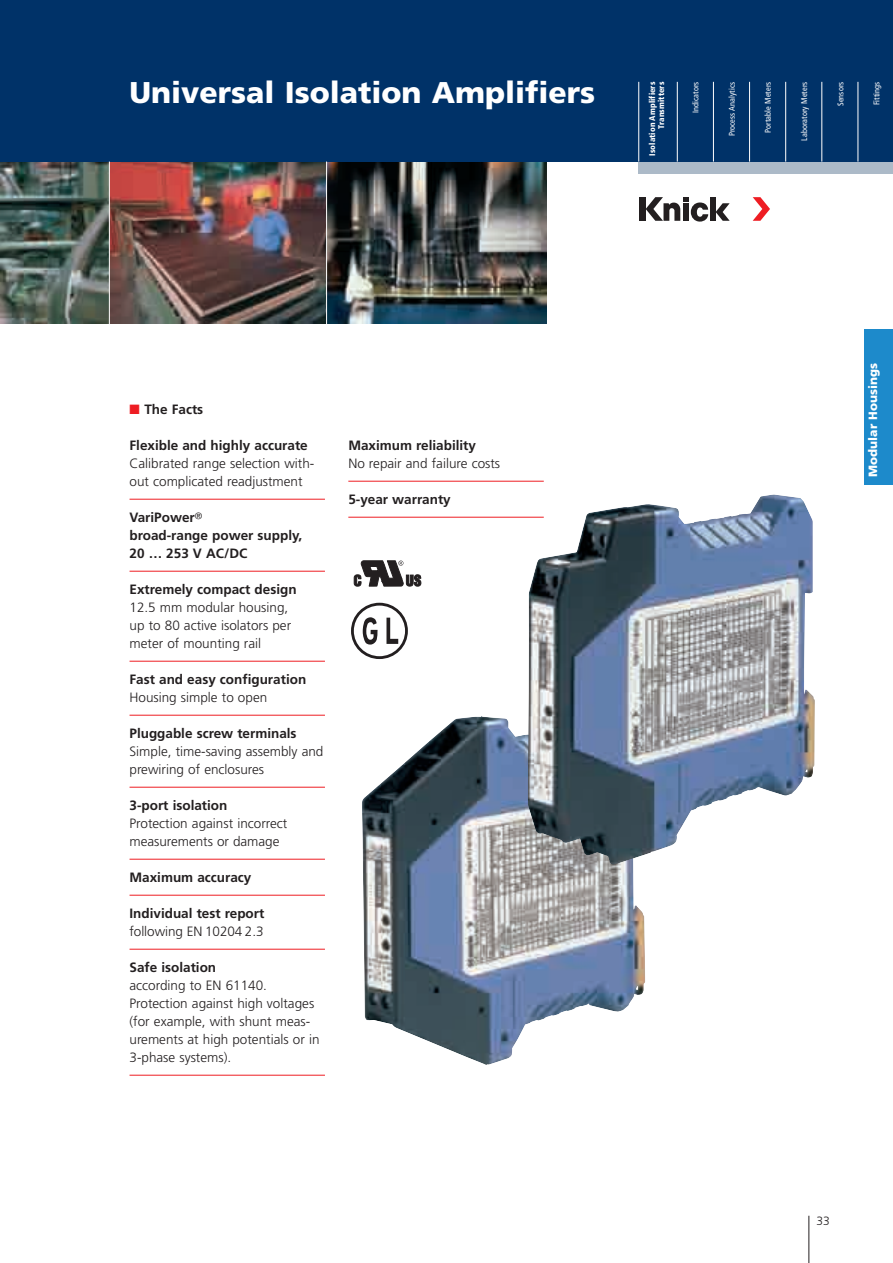
<style>
.page{position:relative;width:893px;height:1263px;background:#fff}
.page>*{position:absolute;margin:0;border:0;box-sizing:border-box;transform-origin:0 0}
.t1{font:900 30px "Frutiger";color:#fff}
.t2{font:300 13.5px/18px "Frutiger";color:#231f20}
.t3{font:700 13.5px/18px "Frutiger";color:#231f20}
.t4{font:900 12px "Frutiger";color:#fff}
.t5{font:300 12px "Frutiger";color:#231f20}
.t6{font:condensed 8.25px "Frutiger LT";letter-spacing:.01em;color:#fff}
.t7{font:900 condensed 8.25px/9px "Frutiger LT";letter-spacing:.01em;color:#fff;text-align:right}
.s1{color:#ee1d23}
.s2{font-family:"Frutiger Special";font-weight:400}
</style>
<div class="page">
<img style="left:0;top:162px;width:109px;height:161px">
<div style="left:638px;top:149px;width:254px;height:25px;background:#acbac8"></div>
<img style="left:327px;top:162px;width:219px;height:161px">
<img style="left:110px;top:162px;width:216px;height:161px">
<hr style="left:129px;top:499px;width:196px;height:1px;background:#ee1d23">
<hr style="left:129px;top:571px;width:196px;height:1px;background:#ee1d23">
<hr style="left:129px;top:661px;width:196px;height:1px;background:#ee1d23">
<hr style="left:129px;top:715px;width:196px;height:1px;background:#ee1d23">
<hr style="left:129px;top:787px;width:196px;height:1px;background:#ee1d23">
<hr style="left:129px;top:859px;width:196px;height:1px;background:#ee1d23">
<hr style="left:129px;top:895px;width:196px;height:1px;background:#ee1d23">
<hr style="left:129px;top:949px;width:196px;height:1px;background:#ee1d23">
<hr style="left:129px;top:1075px;width:196px;height:1px;background:#ee1d23">
<hr style="left:348px;top:481px;width:195px;height:1px;background:#ee1d23">
<hr style="left:348px;top:517px;width:195px;height:1px;background:#ee1d23">
<div style="left:0;top:0;width:892px;height:162px;background:#003268"></div>
<hr style="left:808px;top:1216px;width:1px;height:47px;background:#231f20">
<div style="left:639px;top:197px;width:6px;height:24px;background:#231f20"></div>
<div style="left:709px;top:197px;width:6px;height:24px;background:#231f20"></div>
<svg style="left:715px;top:203px;width:14px;height:18px"></svg>
<svg style="left:752px;top:197px;width:18px;height:24px"></svg>
<svg style="left:645px;top:197px;width:63px;height:25px"></svg>
<hr style="left:677px;top:82px;width:1px;height:80px;background:#fff">
<hr style="left:713px;top:82px;width:1px;height:80px;background:#fff">
<hr style="left:749px;top:82px;width:1px;height:80px;background:#fff">
<hr style="left:785px;top:82px;width:1px;height:80px;background:#fff">
<hr style="left:821px;top:82px;width:1px;height:80px;background:#fff">
<hr style="left:857px;top:82px;width:1px;height:80px;background:#fff">
<hr style="left:638px;top:82px;width:1px;height:80px;background:#fff">
<svg style="left:354px;top:561px;width:67px;height:25px"></svg>
<div style="left:351px;top:603px;width:57px;height:56px;border:3px solid #231f20;border-radius:50%"></div>
<svg style="left:363px;top:617px;width:14px;height:28px"></svg>
<svg style="left:386px;top:618px;width:12px;height:26px"></svg>
<img style="left:362px;top:716px;width:283px;height:349px">
<img style="left:527px;top:495px;width:287px;height:370px">
<div style="left:864px;top:329px;width:28px;height:156px;background:#1d8acb"></div>
<h1 class="t1" style="left:129px;top:81px;width:467px">Universal Isolation Amplifiers</h1>
<p class="t6" style="left:837px;top:106px;width:26px;rotate:-90deg">Sensors</p>
<p class="t6" style="left:873px;top:105px;width:25px;rotate:-90deg">Fittings</p>
<p class="t7" style="left:648px;top:156px;width:75px;rotate:-90deg">Isolation Amplifiers<br>Transmitters</p>
<p class="t6" style="left:692px;top:113px;width:33px;rotate:-90deg">Indicators</p>
<p class="t6" style="left:728px;top:136px;width:56px;rotate:-90deg">Process Analytics</p>
<p class="t6" style="left:765px;top:133px;width:52px;rotate:-90deg">Portable Meters</p>
<p class="t6" style="left:801px;top:141px;width:60px;rotate:-90deg">Laboratory Meters</p>
<p class="t3" style="left:129px;top:401px;width:75px"><span class="s1">■</span> The Facts</p>
<p class="t3" style="left:129px;top:437px;width:180px">Flexible and highly accurate</p>
<p class="t2" style="left:129px;top:455px;width:186px">Calibrated range selection with&shy;out complicated readjustment</p>
<p class="t3" style="left:129px;top:509px;width:174px">VariPower<span class="s2">®<br></span>broad-range power supply,<br>20 … 253 V AC/DC</p>
<p class="t3" style="left:129px;top:581px;width:169px">Extremely compact design</p>
<p class="t2" style="left:129px;top:599px;width:163px">12.5 mm modular housing, up to 80 active isolators per meter of mounting rail</p>
<p class="t3" style="left:129px;top:671px;width:178px">Fast and easy configuration</p>
<p class="t2" style="left:129px;top:689px;width:139px">Housing simple to open</p>
<p class="t3" style="left:129px;top:725px;width:168px">Pluggable screw terminals</p>
<p class="t2" style="left:129px;top:743px;width:195px">Simple, time-saving assembly and prewiring of enclosures</p>
<p class="t3" style="left:129px;top:797px;width:99px">3-port isolation</p>
<p class="t2" style="left:129px;top:815px;width:159px">Protection against incorrect measurements or damage</p>
<p class="t3" style="left:129px;top:869px;width:123px">Maximum accuracy</p>
<p class="t3" style="left:129px;top:905px;width:136px">Individual test report</p>
<p class="t2" style="left:129px;top:923px;width:135px">following EN 10204 2.3</p>
<p class="t3" style="left:129px;top:959px;width:88px">Safe isolation</p>
<p class="t2" style="left:129px;top:977px;width:191px">according to EN 61140.<br>Protection against high voltages (for example, with shunt meas&shy;urements at high potentials or in<br>3-phase systems).</p>
<p class="t3" style="left:348px;top:437px;width:129px">Maximum reliability</p>
<p class="t2" style="left:348px;top:455px;width:153px">No repair and failure costs</p>
<p class="t3" style="left:348px;top:491px;width:104px">5-year warranty</p>
<p class="t4" style="left:868px;top:477px;width:115px;rotate:-90deg">Modular Housings</p>
<p class="t5" style="left:816px;top:1214px;width:15px">33</p>
</div>
